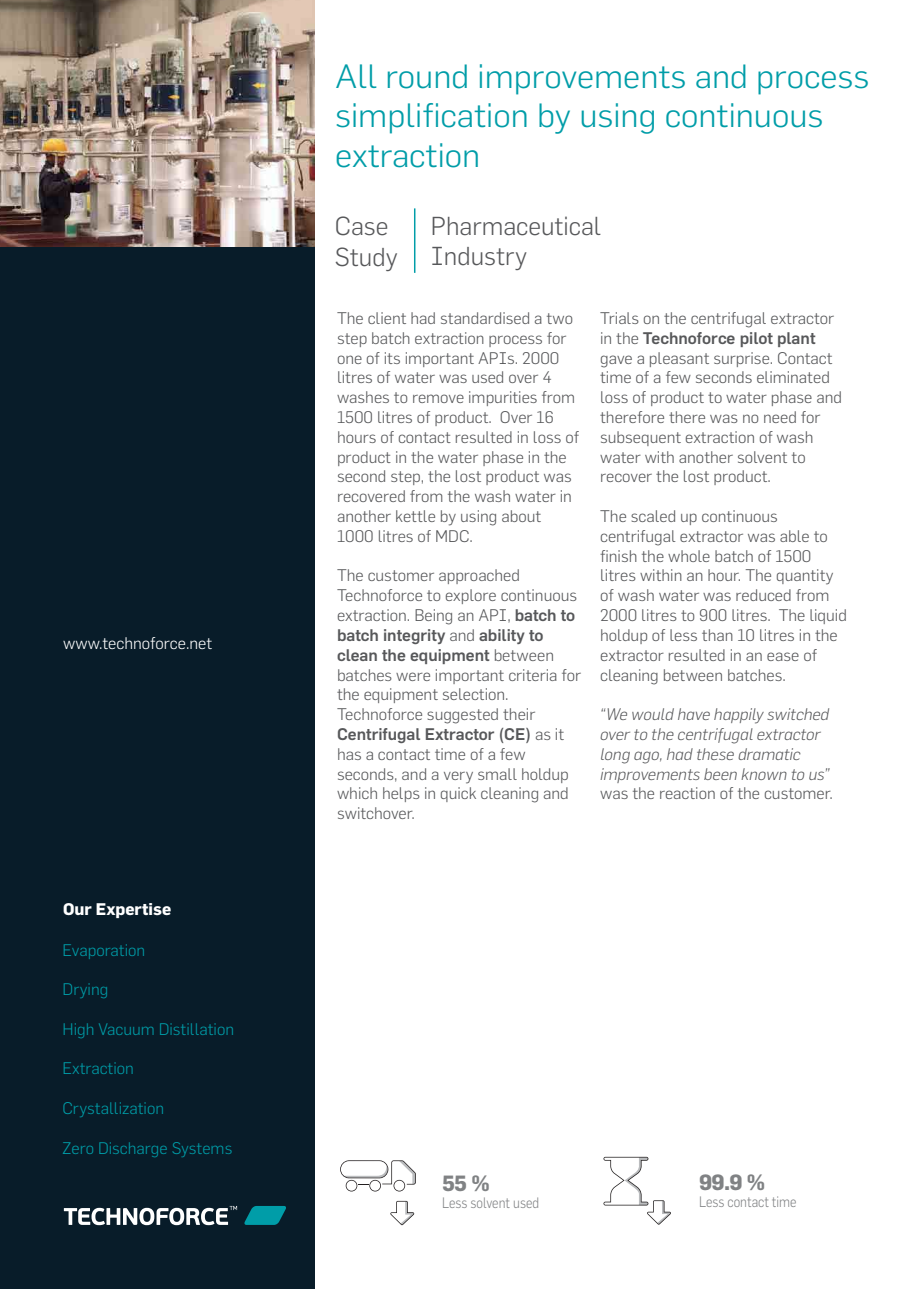
<style>
.page{position:relative;width:906px;height:1289px;background:#fff}
.page>*{position:absolute;margin:0;border:0;box-sizing:border-box;transform-origin:0 0}
.t1{font:300 33px/39.6px "Flama";color:#009da8;scale:1.04 1}
.t2{font:300 25.5px/30.6px "Flama";color:#57585a}
.t3{font:700 21.6px "Flama";color:#808284}
.t4{font:300 16.5px/19.8px "Flama";color:#57585a}
.t5{font:italic 300 16.5px/19.8px "Flama";color:#57585a}
.t6{font:300 16.5px "Flama";color:#009da8}
.t7{font:300 16.5px "Flama";color:#fff}
.t8{font:700 16.5px "Flama";color:#fff}
.t9{font:300 14.85px "Flama";color:#808284;scale:.87 1}
.s1{font-weight:500}
</style>
<div class="page">
<div style="left:0;top:0;width:315px;height:1288px;background:#081c29"></div>
<hr style="left:414px;top:208px;width:1px;height:65px;background:#009da8">
<img style="left:0;top:0;width:315px;height:246px">
<svg style="left:64px;top:1205px;width:173px;height:20px"></svg>
<svg style="left:244px;top:1206px;width:42px;height:18px"></svg>
<svg style="left:390px;top:1200px;width:24px;height:25px"></svg>
<svg style="left:340px;top:1160px;width:76px;height:31px"></svg>
<svg style="left:603px;top:1156px;width:68px;height:68px"></svg>
<p class="t7" style="left:63px;top:634px;width:151px">www.technoforce.net</p>
<p class="t8" style="left:63px;top:898px;width:110px">Our Expertise</p>
<p class="t6" style="left:63px;top:940px;width:84px">Evaporation</p>
<p class="t6" style="left:63px;top:979px;width:47px">Drying</p>
<p class="t6" style="left:63px;top:1019px;width:173px">High Vacuum Distillation</p>
<p class="t6" style="left:63px;top:1058px;width:73px">Extraction</p>
<p class="t6" style="left:63px;top:1098px;width:103px">Crystallization</p>
<p class="t6" style="left:63px;top:1138px;width:171px">Zero Discharge Systems</p>
<h1 class="t1" style="left:335px;top:56px;width:515px">All round improvements and process simplification by using continuous extraction</h1>
<h2 class="t2" style="left:335px;top:210px;width:64px">Case<br>Study</h2>
<h2 class="t2" style="left:431px;top:210px;width:172px">Pharmaceutical<br>Industry</h2>
<p class="t4" style="left:337px;top:308px;width:244px">The client had standardised a two step batch extraction process for one of its important APIs. 2000 litres of water was used over 4 washes to remove impurities from<br>1500 litres of product. Over 16 hours of contact resulted in loss of product in the water phase in the second step, the lost product was recovered from the wash water in another kettle by using about<br>1000 litres of MDC.</p>
<p class="t4" style="left:337px;top:565px;width:246px">The customer approached<br>Technoforce to explore continuous extraction. Being an API, <span class="s1">batch to batch integrity</span> and <span class="s1">ability to clean the equipment</span> between batches were important criteria for the equipment selection.<br>Technoforce suggested their<br><span class="s1">Centrifugal Extractor (CE)</span> as it has a contact time of a few seconds, and a very small holdup which helps in quick cleaning and switchover.</p>
<p class="t4" style="left:600px;top:308px;width:243px">Trials on the centrifugal extractor in the <span class="s1">Technoforce pilot plant </span>gave a pleasant surprise. Contact time of a few seconds eliminated loss of product to water phase and therefore there was no need for subsequent extraction of wash water with another solvent to recover the lost product.</p>
<p class="t4" style="left:600px;top:506px;width:248px">The scaled up continuous centrifugal extractor was able to finish the whole batch of 1500 litres within an hour. The quantity of wash water was reduced from<br>2000 litres to 900 litres. The liquid holdup of less than 10 litres in the extractor resulted in an ease of cleaning between batches.</p>
<p class="t5" style="left:600px;top:704px;width:231px">“We would have happily switched over to the centrifugal extractor long ago, had these dramatic improvements been known to us”</p>
<p class="t4" style="left:600px;top:783px;width:234px">was the reaction of the customer.</p>
<h3 class="t3" style="left:442px;top:1169px;width:49px">55 %</h3>
<p class="t9" style="left:442px;top:1194px;width:113px">Less solvent used</p>
<h3 class="t3" style="left:699px;top:1168px;width:68px">99.9 %</h3>
<p class="t9" style="left:699px;top:1193px;width:114px">Less contact time</p>
</div>
